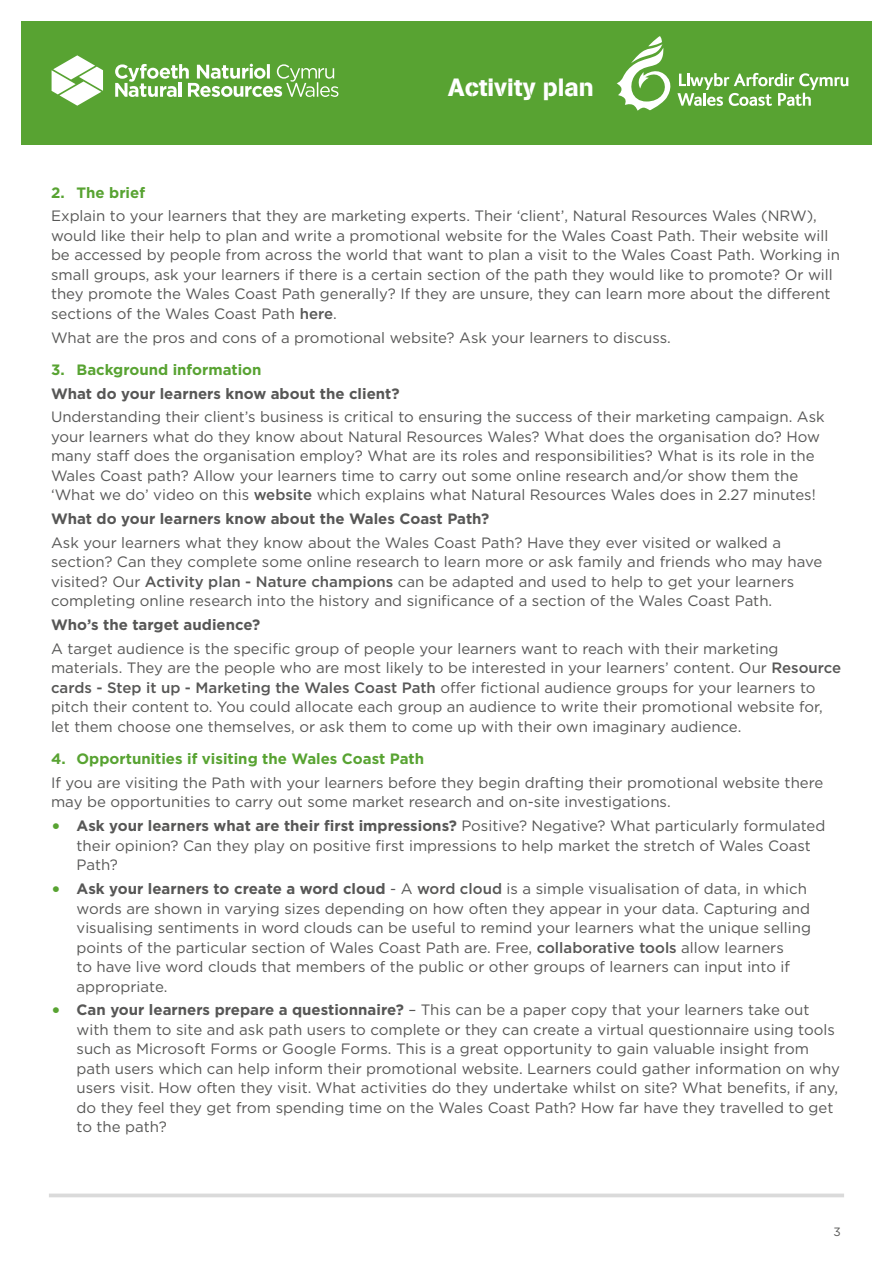
<style>
.page{position:relative;width:893px;height:1263px;background:#fff}
.page>*{position:absolute;margin:0;border:0;box-sizing:border-box;transform-origin:0 0}
.t1{font:24.75px "AG Book Stencil";color:#fff}
.t2{font:15px/19.5px "Gotham";color:#575756}
.t3{font:700 15px "Gotham";color:#575756}
.t4{font:700 15px "Gotham";color:#58a332}
.t5{font:12px "Gotham";color:#575756}
.s1{font-weight:500}
.s2{font-weight:700;font-size:19.5px;color:#58a332}
.s3{font-weight:700}
</style>
<div class="page">
<svg style="left:49px;top:1193px;width:795px;height:4px;fill:#dadada"></svg>
<div style="left:21px;top:21px;width:851px;height:124px;background:#58a332"></div>
<svg style="left:52px;top:55px;width:51px;height:51px"></svg>
<svg style="left:115px;top:64px;width:223px;height:33px"></svg>
<svg style="left:617px;top:36px;width:231px;height:75px"></svg>
<h1 class="t1" style="left:448px;top:72px;width:147px">Activity plan</h1>
<p class="t4" style="left:51px;top:182px;width:96px">2. The brief</p>
<p class="t2" style="left:51px;top:206px;width:791px">Explain to your learners that they are marketing experts. Their ‘client’, Natural Resources Wales (NRW), would like their help to plan and write a promotional website for the Wales Coast Path. Their website will be accessed by people from across the world that want to plan a visit to the Wales Coast Path. Working in small groups, ask your learners if there is a certain section of the path they would like to promote? Or will they promote the Wales Coast Path generally? If they are unsure, they can learn more about the different sections of the Wales Coast Path <span class="s1">here</span>.</p>
<p class="t2" style="left:51px;top:327px;width:621px">What are the pros and cons of a promotional website? Ask your learners to discuss.</p>
<p class="t4" style="left:51px;top:360px;width:212px">3. Background information</p>
<p class="t3" style="left:51px;top:383px;width:350px">What do your learners know about the client?</p>
<p class="t2" style="left:51px;top:407px;width:775px">Understanding their client’s business is critical to ensuring the success of their marketing campaign. Ask your learners what do they know about Natural Resources Wales? What does the organisation do? How many staff does the organisation employ? What are its roles and responsibilities? What is its role in the Wales Coast path? Allow your learners time to carry out some online research and/or show them the ‘What we do’ video on this <span class="s1">website</span> which explains what Natural Resources Wales does in 2.27 minutes!</p>
<p class="t3" style="left:51px;top:509px;width:440px">What do your learners know about the Wales Coast Path?</p>
<p class="t2" style="left:51px;top:533px;width:773px">Ask your learners what they know about the Wales Coast Path? Have they ever visited or walked a section? Can they complete some online research to learn more or ask family and friends who may have visited? Our <span class="s1">Activity plan - Nature champions</span> can be adapted and used to help to get your learners completing online research into the history and significance of a section of the Wales Coast Path.</p>
<p class="t3" style="left:51px;top:615px;width:211px">Who’s the target audience?</p>
<p class="t2" style="left:51px;top:639px;width:792px">A target audience is the specific group of people your learners want to reach with their marketing materials. They are the people who are most likely to be interested in your learners’ content. Our <span class="s1">Resource cards - Step it up - Marketing the Wales Coast Path</span> offer fictional audience groups for your learners to pitch their content to. You could allocate each group an audience to write their promotional website for, let them choose one themselves, or ask them to come up with their own imaginary audience.</p>
<p class="t4" style="left:51px;top:749px;width:375px">4. Opportunities if visiting the Wales Coast Path</p>
<p class="t2" style="left:51px;top:772px;width:774px">If you are visiting the Path with your learners before they begin drafting their promotional website there may be opportunities to carry out some market research and on-site investigations.</p>
<p class="t2" style="left:77px;top:816px;width:750px;text-indent:-26px"><span class="s2">•</span> <span class="s3">Ask your learners what are their first impressions?</span> Positive? Negative? What particularly formulated their opinion? Can they play on positive first impressions to help market the stretch of Wales Coast<br>Path?</p>
<p class="t2" style="left:77px;top:879px;width:736px;text-indent:-26px"><span class="s2">•</span> <span class="s3">Ask your learners to create a word cloud</span> - A <span class="s1">word cloud</span> is a simple visualisation of data, in which words are shown in varying sizes depending on how often they appear in your data. Capturing and visualising sentiments in word clouds can be useful to remind your learners what the unique selling points of the particular section of Wales Coast Path are. Free, <span class="s1">collaborative tools</span> allow learners<br>to have live word clouds that members of the public or other groups of learners can input into if appropriate.</p>
<p class="t2" style="left:77px;top:1000px;width:765px;text-indent:-26px"><span class="s2">•</span> <span class="s3">Can your learners prepare a questionnaire?</span> – This can be a paper copy that your learners take out with them to site and ask path users to complete or they can create a virtual questionnaire using tools such as Microsoft Forms or Google Forms. This is a great opportunity to gain valuable insight from path users which can help inform their promotional website. Learners could gather information on why users visit. How often they visit. What activities do they undertake whilst on site? What benefits, if any, do they feel they get from spending time on the Wales Coast Path? How far have they travelled to get to the path?</p>
<p class="t5" style="left:833px;top:1224px;width:9px">3</p>
</div>
